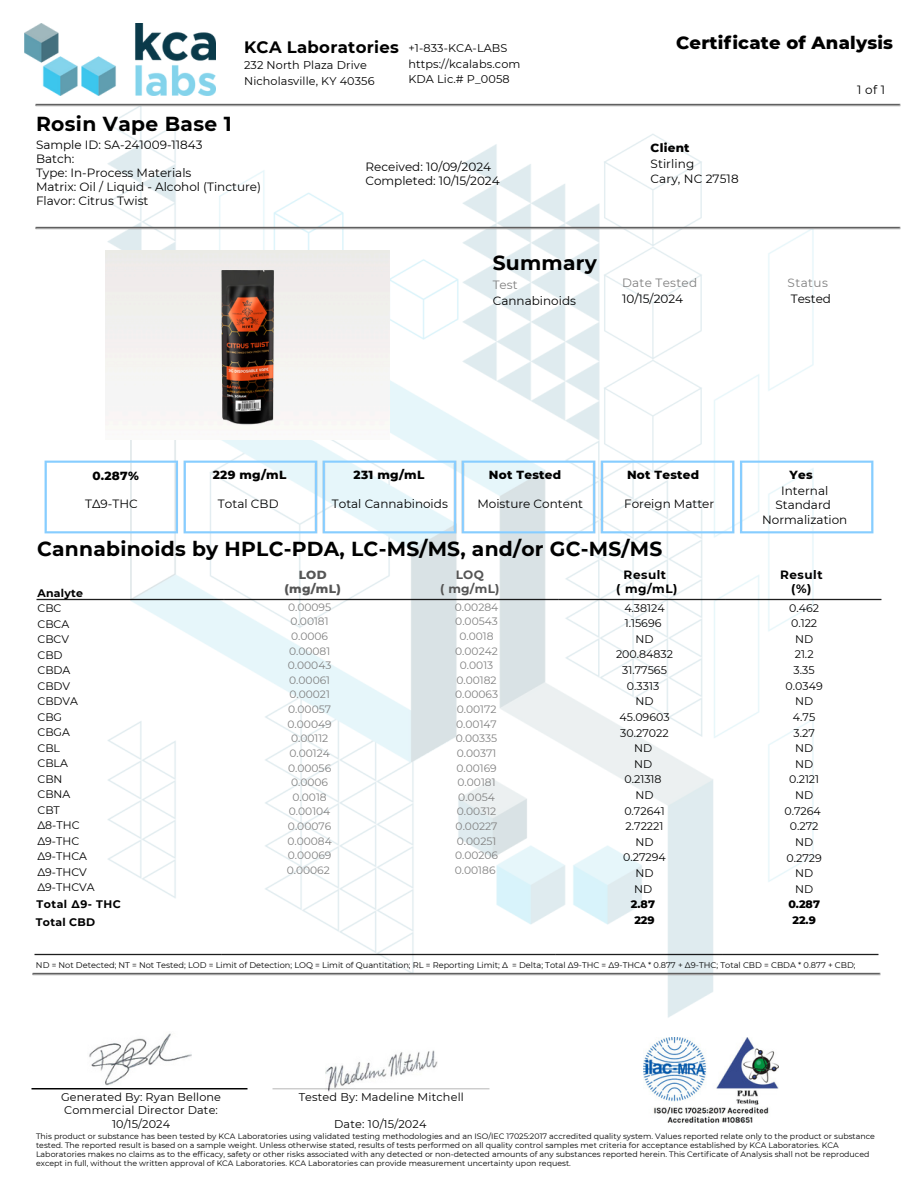
<style>
.page{position:relative;width:918px;height:1188px;background:#fff}
.page>*{position:absolute;margin:0;border:0;box-sizing:border-box;transform-origin:0 0}
.t1{font:700 20.25px "Montserrat";letter-spacing:.01em;color:#000}
.t2{font:800 18px "Montserrat";letter-spacing:.01em;color:#000}
.t3{font:700 16.5px "Montserrat";letter-spacing:.02em;color:#000}
.t4{font:12px/14px "Montserrat";color:#000}
.t5{font:800 12px "Montserrat";letter-spacing:.02em;color:#000}
.t6{font:700 12px/14px "Montserrat";letter-spacing:.045em;color:#000;text-align:center}
.t7{font:12px "Montserrat";letter-spacing:.02em;color:#808080}
.t8{font:800 12px/14px "Montserrat";letter-spacing:.02em;color:#555;text-align:center}
.t9{font:700 12px/14px "Montserrat";letter-spacing:.02em;color:#555;text-align:center}
.t10{font:11.25px/15.8px "Montserrat";letter-spacing:.01em;color:#000}
.t11{font:11.1px/15.6px "Montserrat";color:#000;text-align:center}
.t12{font:800 11.1px/15.6px "Montserrat";color:#000;text-align:center}
.t13{font:10.95px/15.5px "Montserrat";color:#000}
.t14{font:700 10.95px "Montserrat";letter-spacing:.05em;color:#000}
.t15{font:700 10.95px "Montserrat";letter-spacing:.02em;color:#000}
.t16{font:10.65px/14.7px "Montserrat";color:#808080;text-align:center}
.t17{font:8.25px "Montserrat";color:#000}
.t18{font:7.8px/9px "Montserrat";letter-spacing:.005em;color:#000}
.s1{font-weight:800}
.s2{color:#808080}
.s3{font-weight:700}
</style>
<div class="page">
<img style="left:31px;top:1089px;width:217px;height:1px">
<img style="left:89px;top:1036px;width:103px;height:50px">
<img style="left:325px;top:1050px;width:113px;height:42px">
<img style="left:272px;top:1089px;width:218px;height:1px">
<img style="left:96px;top:95px;width:718px;height:941px">
<img style="left:36px;top:591px;width:846px;height:16px">
<img style="left:44px;top:454px;width:830px;height:87px">
<img style="left:32px;top:965px;width:849px;height:17px">
<img style="left:106px;top:251px;width:283px;height:189px">
<img style="left:35px;top:97px;width:866px;height:16px">
<img style="left:35px;top:219px;width:866px;height:17px">
<img style="left:25px;top:23px;width:191px;height:72px">
<img style="left:644px;top:1037px;width:134px;height:86px">
<img style="left:34px;top:946px;width:845px;height:16px">
<img style="left:208px;top:246px;width:71px;height:202px">
<h4 class="t3" style="left:244px;top:37px;width:156px">KCA Laboratories</h4>
<h5 class="t2" style="left:676px;top:32px;width:219px">Certificate of Analysis</h5>
<h5 class="t10" style="left:408px;top:40px;width:114px">+1-833-KCA-LABS https://kcalabs.com<br>KDA Lic.# P_0058</h5>
<p class="t10" style="left:244px;top:57px;width:132px">232 North Plaza Drive<br>Nicholasville, KY 40356</p>
<h4 class="t4" style="left:857px;top:82px;width:29px">1of1</h4>
<p class="t1" style="left:36px;top:111px;width:197px">Rosin Vape Base 1</p>
<p class="t4" style="left:36px;top:138px;width:227px">Sample ID: SA-241009-11843<br>Batch:<br>Type: In-Process Materials<br>Matrix: Oil / Liquid - Alcohol (Tincture)<br>Flavor: Citrus Twist</p>
<h4 class="t4" style="left:365px;top:159px;width:136px;line-height:14.7px">Received: 10/09/2024<br>Completed: 10/15/2024</h4>
<h4 class="t4" style="left:651px;top:140px;width:90px;line-height:15.5px"><span class="s1">Client<br></span>Stirling<br>Cary, NC 27518</h4>
<h5 class="t1" style="left:493px;top:250px;width:106px">Summary</h5>
<h5 class="t4" style="left:493px;top:276px;width:85px;line-height:16px"><span class="s2">Test<br></span>Cannabinoids</h5>
<h3 class="t7" style="left:622px;top:275px;width:77px">Date Tested</h3>
<h4 class="t4" style="left:622px;top:292px;width:63px">10/15/2024</h4>
<p class="t7" style="left:788px;top:275px;width:42px">Status</p>
<h4 class="t4" style="left:791px;top:292px;width:42px">Tested</h4>
<h5 class="t5" style="left:92px;top:468px;width:48px">0.287%</h5>
<h5 class="t5" style="left:213px;top:467px;width:75px">229 mg/mL</h5>
<h4 class="t5" style="left:354px;top:467px;width:72px">231 mg/mL</h4>
<h4 class="t5" style="left:489px;top:467px;width:74px">Not Tested</h4>
<h4 class="t5" style="left:627px;top:467px;width:74px">Not Tested</h4>
<h3 class="t5" style="left:790px;top:467px;width:25px">Yes</h3>
<h5 class="t4" style="left:85px;top:497px;width:54px">TΔ9-THC</h5>
<p class="t4" style="left:218px;top:497px;width:62px">Total CBD</p>
<p class="t4" style="left:332px;top:497px;width:117px">Total Cannabinoids</p>
<h3 class="t4" style="left:477px;top:497px;width:107px">Moisture Content</h3>
<h5 class="t4" style="left:624px;top:497px;width:92px">Foreign Matter</h5>
<h5 class="t4" style="left:762px;top:483px;width:87px;line-height:14.7px;text-align:center">Internal<br>Standard<br>Normalization</h5>
<p class="t1" style="left:37px;top:536px;width:627px">Cannabinoids by HPLC-PDA, LC-MS/MS, and/or GC-MS/MS</p>
<h6 class="t6" style="left:616px;top:568px;width:63px">Result<br>( mg/mL)</h6>
<h5 class="t6" style="left:780px;top:568px;width:44px">Result (%)</h5>
<h5 class="t8" style="left:285px;top:568px;width:58px">LOD (mg/mL)</h5>
<h6 class="t9" style="left:440px;top:568px;width:61px">LOQ<br>( mg/mL)</h6>
<h5 class="t13" style="left:37px;top:585px;width:59px"><span class="s3">Analyte<br></span>CBC<br>CBCA<br>CBCV<br>CBD<br>CBDA<br>CBDV<br>CBDVA<br>CBG<br>CBGA<br>CBL<br>CBLA<br>CBN<br>CBNA<br>CBT<br>Δ8-THC<br>Δ9-THC<br>Δ9-THCA<br>Δ9-THCV<br>Δ9-THCVA</h5>
<h4 class="t16" style="left:287px;top:599px;width:47px">0.00095<br>0.00181<br>0.0006<br>0.00081<br>0.00043<br>0.00061<br>0.00021<br>0.00057<br>0.00049<br>0.00112<br>0.00124<br>0.00056<br>0.0006<br>0.0018<br>0.00104<br>0.00076<br>0.00084<br>0.00069<br>0.00062</h4>
<h5 class="t16" style="left:455px;top:599px;width:45px">0.00284<br>0.00543<br>0.0018<br>0.00242<br>0.0013<br>0.00182<br>0.00063<br>0.00172<br>0.00147<br>0.00335<br>0.00371<br>0.00169<br>0.00181<br>0.0054<br>0.00312<br>0.00227<br>0.00251<br>0.00206<br>0.00186</h5>
<h5 class="t11" style="left:616px;top:600px;width:59px">4.38124<br>1.15696<br>ND<br>200.84832<br>31.77565<br>0.3313<br>ND<br>45.09603<br>30.27022<br>ND<br>ND<br>0.21318<br>ND<br>0.72641<br>2.72221<br>ND<br>0.27294<br>ND<br>ND</h5>
<p class="t12" style="left:631px;top:897px;width:26px">2.87<br>229</p>
<h4 class="t11" style="left:785px;top:600px;width:40px">0.462<br>0.122<br>ND<br>21.2<br>3.35<br>0.0349<br>ND<br>4.75<br>3.27<br>ND<br>ND<br>0.2121<br>ND<br>0.7264<br>0.272<br>ND<br>0.2729<br>ND<br>ND<br><span class="s1">0.287<br>22.9</span></h4>
<h5 class="t14" style="left:36px;top:897px;width:86px">Total Δ9- THC</h5>
<p class="t15" style="left:36px;top:915px;width:61px">Total CBD</p>
<h2 class="t17" style="left:36px;top:960px;width:473px">ND = Not Detected; NT = Not Tested; LOD = Limit of Detection; LOQ = Limit of Quantitation; RL = Reporting Limit; Δ</h2>
<h2 class="t17" style="left:512px;top:960px;width:345px">= Delta; Total Δ9-THC = Δ9-THCA * 0.877 + Δ9-THC; Total CBD = CBDA * 0.877 + CBD;</h2>
<h5 class="t10" style="left:61px;top:1090px;width:161px;line-height:13.5px;text-align:center">Generated By: Ryan Bellone<br>Commercial Director Date:<br>10/15/2024</h5>
<h5 class="t10" style="left:299px;top:1089px;width:167px">Tested By: Madeline Mitchell</h5>
<h5 class="t10" style="left:334px;top:1116px;width:94px">Date: 10/15/2024</h5>
<h1 class="t18" style="left:36px;top:1132px;width:841px">This product or substance has been tested by KCA Laboratories using validated testing methodologies and an ISO/IEC 17025:2017 accredited quality system. Values reported relate only to the product or substance tested. The reported result is based on a sample weight. Unless otherwise stated, results of tests performed on all quality control samples met criteria for acceptance established by KCA Laboratories. KCA Laboratories makes no claims as to the efficacy, safety or other risks associated with any detected or non-detected amounts of any substances reported herein. This Certificate of Analysis shall not be reproduced except in full, without the written approval of KCA Laboratories. KCA Laboratories can provide measurement uncertainty upon request.</h1>
</div>
